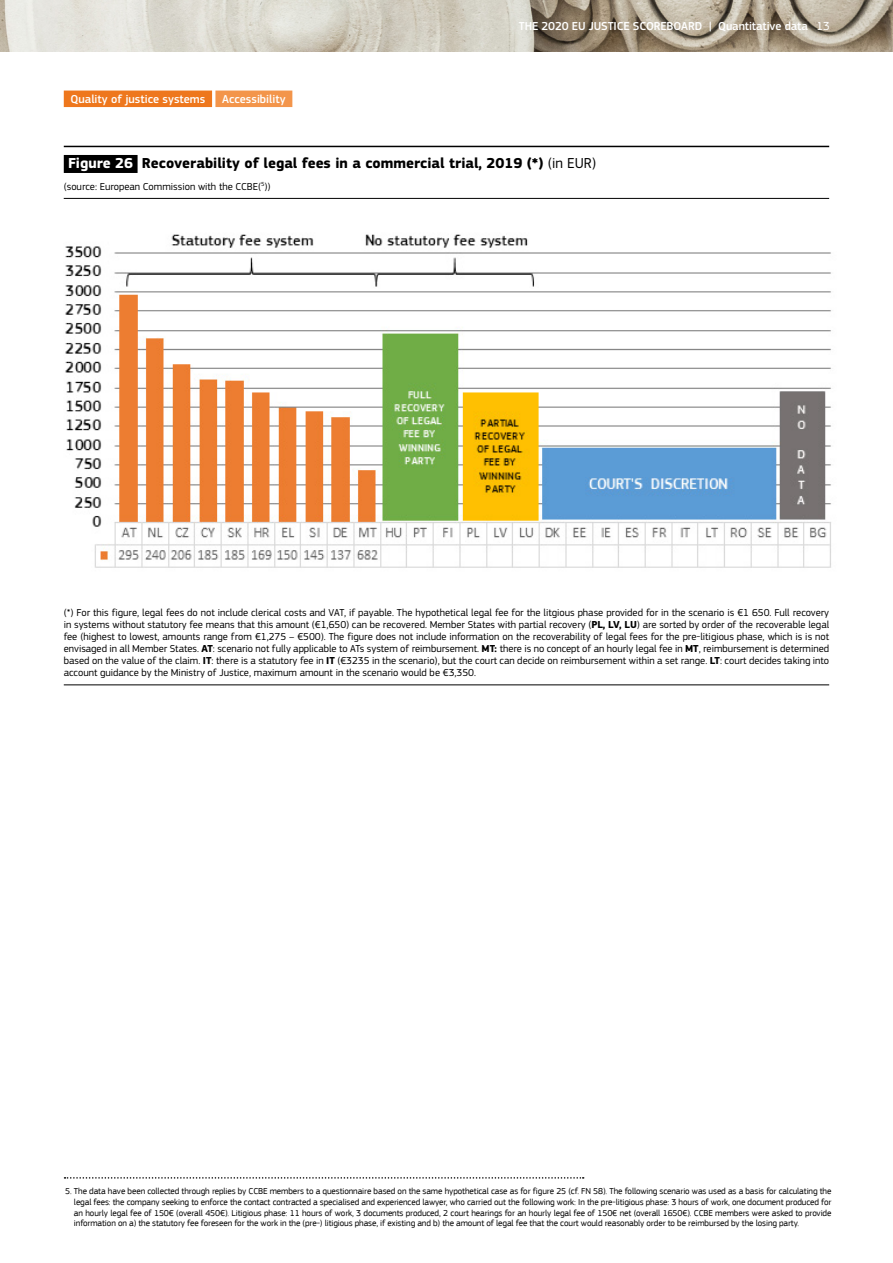
<style>
.page{position:relative;width:893px;height:1263px;background:#fff}
.page>*{position:absolute;margin:0;border:0;box-sizing:border-box;transform-origin:0 0}
.figures_number_ok{font:700 15px "EC Square Sans Pro";color:#000}
.t1{font:500 12px "EC Square Sans Pro";letter-spacing:-.01em;color:#fff}
.figures_small_text{font:10.5px/12px "EC Square Sans Pro";color:#000;text-align:justify}
._2016_body_text_ok{font:9px/10.8px "EC Square Sans Pro";letter-spacing:-.01em;color:#000;text-align:justify}
.s1{font-weight:400}
.s2{color:#fff}
.s3{font-weight:700}
</style>
<div class="page">
<img style="left:0;top:0;width:893px;height:51px">
<hr style="left:64px;top:684px;width:765px;height:1px;background:#000">
<svg style="left:65px;top:1177px;width:519px;height:1px"></svg>
<div style="left:64px;top:91px;width:148px;height:16px;background:#ee771d"></div>
<div style="left:215px;top:91px;width:77px;height:16px;background:#f3954b"></div>
<hr style="left:64px;top:198px;width:765px;height:1px;background:#000">
<hr style="left:64px;top:146px;width:765px;height:1px;background:#000">
<div style="left:64px;top:155px;width:74px;height:18px;background:#000"></div>
<img style="left:65px;top:234px;width:766px;height:334px">
<p class="t1" style="left:71px;top:92px;width:136px">Quality of justice systems</p>
<p class="t1" style="left:222px;top:92px;width:65px">Accessibility</p>
<p class="t1" style="left:519px;top:19px;width:312px">THE 2020 EU JUSTICE SCOREBOARD | Quantitative data <span class="s1">13</span></p>
<p class="figures_number_ok" style="left:68px;top:155px;width:529px"><span class="s2">Figure 26</span> Recoverability of legal fees in a commercial trial, 2019 (*) <span class="s1">(in EUR)</span></p>
<p class="figures_small_text" style="left:64px;top:180px;width:208px">(source: European Commission with the CCBE(<sup>5</sup>))</p>
<p class="figures_small_text" style="left:64px;top:607px;width:767px">(*) For this figure, legal fees do not include clerical costs and VAT, if payable. The hypothetical legal fee for the litgious phase provided for in the scenario is €1 650. Full recovery in systems without statutory fee means that this amount (€1,650) can be recovered. Member States with partial recovery (<span class="s3">PL, LV, LU</span>) are sorted by order of the recoverable legal fee (highest to lowest, amounts range from €1,275 – €500). The figure does not include information on the recoverability of legal fees for the pre-litigious phase, which is is not envisaged in all Member States. <span class="s3">AT</span>: scenario not fully applicable to ATs system of reimbursement. <span class="s3">MT:</span> there is no concept of an hourly legal fee in <span class="s3">MT</span>, reimbursement is determined based on the value of the claim. <span class="s3">IT</span>: there is a statutory fee in <span class="s3">IT</span> (€3235 in the scenario), but the court can decide on reimbursement within a set range. <span class="s3">LT</span>: court decides taking into account guidance by the Ministry of Justice, maximum amount in the scenario would be €3,350.</p>
<p class="_2016_body_text_ok" style="left:74px;top:1186px;width:759px;text-indent:-9px">5. The data have been collected through replies by CCBE members to a questionnaire based on the same hypothetical case as for figure 25 (cf. FN 58). The following scenario was used as a basis for calculating the legal fees: the company seeking to enforce the contact contracted a specialised and experienced lawyer, who carried out the following work: In the pre-litigious phase: 3 hours of work, one document produced for an hourly legal fee of 150€ (overall 450€). Litigious phase: 11 hours of work, 3 documents produced, 2 court hearings for an hourly legal fee of 150€ net (overall 1650€). CCBE members were asked to provide information on a) the statutory fee foreseen for the work in the (pre-) litigious phase, if existing and b) the amount of legal fee that the court would reasonably order to be reimbursed by the losing party.</p>
</div>
